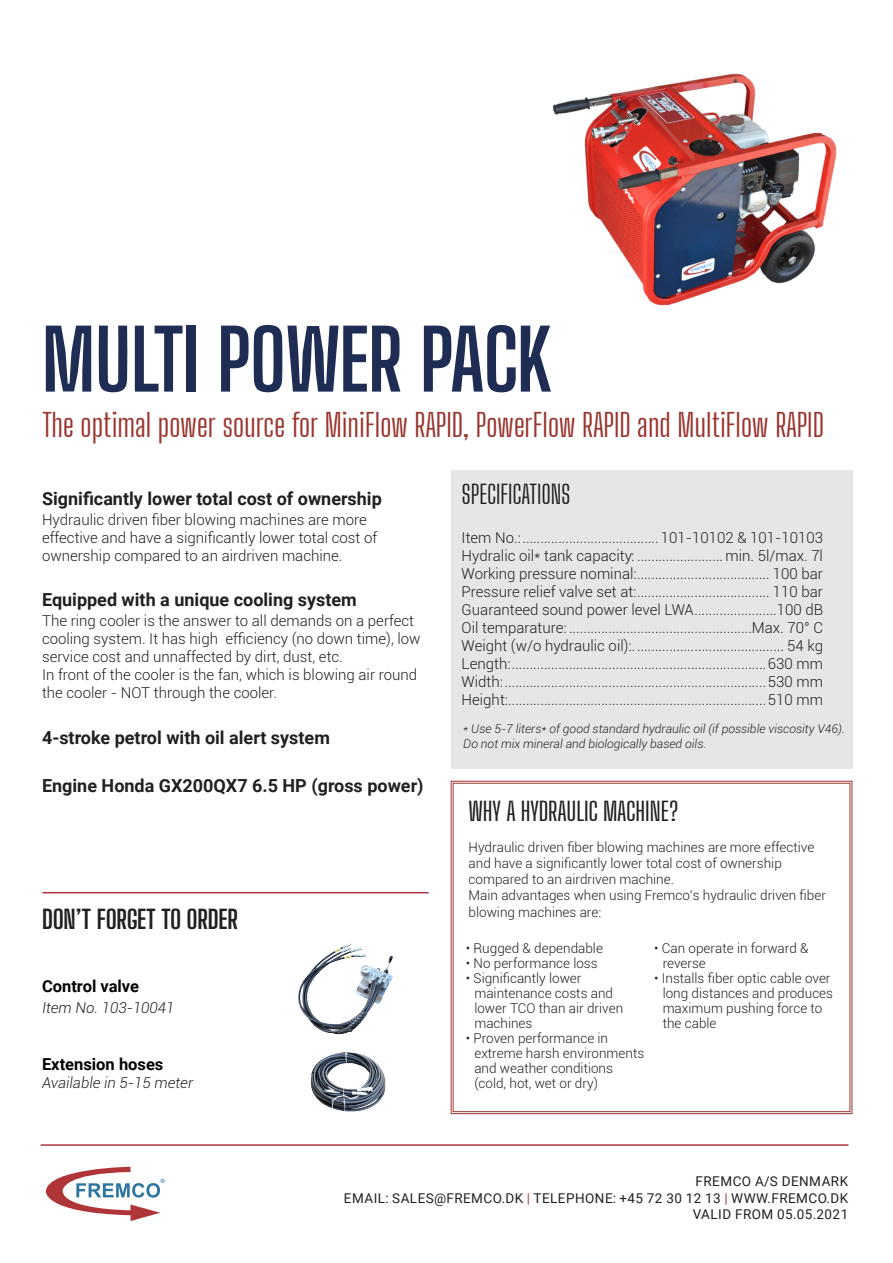
<style>
.page{position:relative;width:893px;height:1263px;background:#fff}
.page>*{position:absolute;margin:0;border:0;box-sizing:border-box;transform-origin:0 0}
.t1{font:700 82.5px "Big Shoulders Display";letter-spacing:-.015em;color:#1f2d55}
.t2{font:31.5px "Big Shoulders Display";letter-spacing:-.005em;color:#9b362f}
.t3{font:500 25.5px "Big Shoulders Display";letter-spacing:-.01em;color:#231f20}
.t4{font:700 25.5px "Big Shoulders Display";letter-spacing:-.015em;color:#231f20}
.t5{font:25.5px "Big Shoulders Display";letter-spacing:-.005em;color:#231f20}
.t6{font:700 18px "Roboto";color:#231f20}
.t7{font:700 16.5px "Roboto";color:#040503}
.t8{font:300 15px/18px "Roboto";color:#231f20}
.t9{font:italic 300 15px "Roboto";color:#231f20}
.t10{font:300 13.5px/15px "Roboto";color:#231f20}
.t11{font:13.5px/16.2px "Roboto";letter-spacing:.035em;color:#231f20;text-align:right}
.t12{font:italic 300 12px/14.4px "Roboto";color:#231f20}
.s1{color:#b03639}
</style>
<div class="page">
<img style="left:552px;top:73px;width:285px;height:233px">
<img style="left:298px;top:943px;width:95px;height:92px">
<img style="left:311px;top:1051px;width:74px;height:61px">
<svg style="left:450px;top:780px;width:403px;height:335px"></svg>
<div style="left:453px;top:783px;width:397px;height:329px;border:1px solid #9b362f"></div>
<svg style="left:45px;top:1167px;width:120px;height:54px"></svg>
<hr style="left:41px;top:1144px;width:807px;height:2px;background:#b03639">
<div style="left:451px;top:470px;width:401px;height:298px;background:#e6e6e6"></div>
<hr style="left:42px;top:892px;width:387px;height:1px;background:#b03639">
<p class="t1" style="left:42px;top:304px;width:512px">MULTI POWER PACK</p>
<p class="t2" style="left:42px;top:405px;width:784px">The optimal power source for MiniFlow RAPID, PowerFlow RAPID and MultiFlow RAPID</p>
<p class="t6" style="left:42px;top:486px;width:341px">Significantly lower total cost of ownership</p>
<p class="t8" style="left:42px;top:510px;width:337px">Hydraulic driven fiber blowing machines are more effective and have a significantly lower total cost of ownership compared to an airdriven machine.</p>
<p class="t6" style="left:42px;top:587px;width:316px">Equipped with a unique cooling system</p>
<p class="t8" style="left:42px;top:611px;width:380px">The ring cooler is the answer to all demands on a perfect cooling system. It has high efficiency (no down time), low service cost and unnaffected by dirt, dust, etc.</p>
<p class="t8" style="left:42px;top:665px;width:377px">In front of the cooler is the fan, which is blowing air round the cooler - NOT through the cooler.</p>
<p class="t6" style="left:42px;top:725px;width:289px">4-stroke petrol with oil alert system</p>
<p class="t6" style="left:42px;top:773px;width:383px">Engine Honda GX200QX7 6.5 HP (gross power)</p>
<p class="t4" style="left:42px;top:902px;width:198px">DON’T FORGET TO ORDER</p>
<p class="t7" style="left:42px;top:975px;width:99px">Control valve</p>
<p class="t9" style="left:42px;top:997px;width:134px">Item No. 103-10041</p>
<p class="t7" style="left:42px;top:1053px;width:123px">Extension hoses</p>
<p class="t9" style="left:42px;top:1072px;width:153px">Available in 5-15 meter</p>
<p class="t5" style="left:462px;top:478px;width:111px">SPECIFICATIONS</p>
<p class="t8" style="left:462px;top:528px;width:363px">Item No.:...................................... 101-10102 &amp; 101-10103</p>
<p class="t8" style="left:462px;top:546px;width:363px">Hydralic oil* tank capacity: ........................ min. 5l/max. 7l</p>
<p class="t8" style="left:462px;top:564px;width:363px">Working pressure nominal:..................................... 100 bar</p>
<p class="t8" style="left:462px;top:582px;width:363px">Pressure relief valve set at:..................................... 110 bar</p>
<p class="t8" style="left:462px;top:600px;width:363px">Guaranteed sound power level LWA.......................100 dB</p>
<p class="t8" style="left:462px;top:618px;width:363px">Oil temparature: ...................................................Max. 70° C</p>
<p class="t8" style="left:462px;top:636px;width:363px">Weight (w/o hydraulic oil):.......................................... 54 kg</p>
<p class="t8" style="left:462px;top:654px;width:363px">Length:.......................................................................630 mm</p>
<p class="t8" style="left:462px;top:672px;width:363px">Width:.........................................................................530 mm</p>
<p class="t8" style="left:462px;top:690px;width:363px">Height:........................................................................510 mm</p>
<p class="t12" style="left:463px;top:721px;width:383px">* Use 5-7 liters* of good standard hydraulic oil (if possible viscosity V46).<br>Do not mix mineral and biologically based oils.</p>
<p class="t3" style="left:469px;top:795px;width:211px">WHY A HYDRAULIC MACHINE?</p>
<p class="t10" style="left:469px;top:838px;width:347px;line-height:16.2px">Hydraulic driven fiber blowing machines are more effective and have a significantly lower total cost of ownership compared to an airdriven machine.</p>
<p class="t10" style="left:469px;top:887px;width:359px;line-height:16.2px">Main advantages when using Fremco’s hydraulic driven fiber blowing machines are:</p>
<p class="t10" style="left:466px;top:940px;width:139px">• Rugged &amp; dependable</p>
<p class="t10" style="left:466px;top:955px;width:133px">• No performance loss</p>
<p class="t10" style="left:474px;top:970px;width:150px;text-indent:-9px">• Significantly lower maintenance costs and lower TCO than air driven machines</p>
<p class="t10" style="left:474px;top:1030px;width:171px;text-indent:-9px">• Proven performance in extreme harsh environments and weather conditions (cold, hot, wet or dry)</p>
<p class="t10" style="left:663px;top:940px;width:147px;text-indent:-9px">• Can operate in forward &amp; reverse</p>
<p class="t10" style="left:663px;top:970px;width:172px;text-indent:-9px">• Installs fiber optic cable over long distances and produces maximum pushing force to the cable</p>
<p class="t11" style="left:344px;top:1173px;width:506px">FREMCO A/S DENMARK<br>EMAIL: SALES@FREMCO.DK <span class="s1">|</span> TELEPHONE: +45 72 30 12 13 <span class="s1">|</span> WWW.FREMCO.DK</p>
<p class="t11" style="left:693px;top:1205px;width:157px">VALID FROM 05.05.2021</p>
</div>
